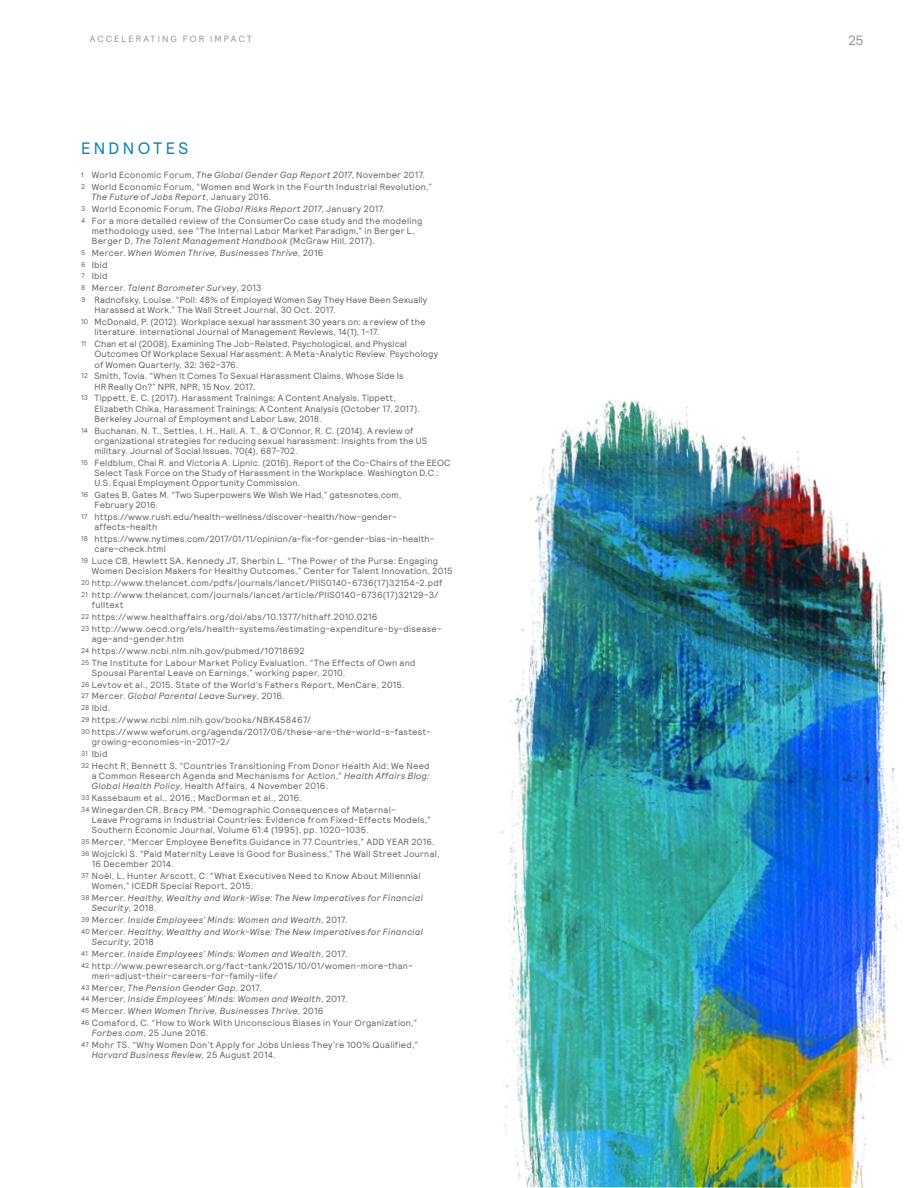
<style>
.page{position:relative;width:918px;height:1188px;background:#fff}
.page>*{position:absolute;margin:0;border:0;box-sizing:border-box;transform-origin:0 0}
.t1{font:16.5px "Relative";letter-spacing:.2em;color:#0080b3}
.t2{font:13.5px "Relative";color:#939598}
.t3{font:9px/11.9px "Relative";letter-spacing:.02em;color:#636366}
.t4{font:italic 9px/11.9px "Relative";letter-spacing:.02em;color:#636366}
.t5{font:9px "Relative";letter-spacing:.22em;color:#939598}
.s1{font-size:12px}
.s2{font-style:italic}
.s3{font-size:7.05px}
.s4{font-style:normal}
.s5{font-style:normal;font-size:7.05px}
</style>
<div class="page">
<img style="left:501px;top:400px;width:399px;height:788px">
<p class="t5" style="left:90px;top:33px;width:163px">ACCELERATING FOR IMPACT</p>
<h2 class="t2" style="left:848px;top:32px;width:17px">25</h2>
<h1 class="t1" style="left:81px;top:138px;width:109px">ENDNOTES</h1>
<p class="t3" style="left:81px;top:169px;width:353px"><span class="s1">¹</span> World Economic Forum, <span class="s2">The Global Gender Gap Report 2017</span>, November 2017.<br><span class="s3">2</span> World Economic Forum, “Women and Work in the Fourth Industrial Revolution,”</p>
<p class="t3" style="left:81px;top:191px;width:343px;text-indent:11px"><span class="s2">The Future of Jobs Report</span>, January 2016.<br><span class="s3">3</span> World Economic Forum, <span class="s2">The Global Risks Report 2017</span>, January 2017.<br><span class="s3">4</span> For a more detailed review of the ConsumerCo case study and the modeling</p>
<p class="t3" style="left:92px;top:225px;width:325px;line-height:10.2px">methodology used, see “The Internal Labor Market Paradigm,” in Berger L,<br>Berger D, <span class="s2">The Talent Management Handbook</span> (McGraw Hill, 2017).</p>
<p class="t3" style="left:81px;top:246px;width:348px"><span class="s3">5</span> Mercer. <span class="s2">When Women Thrive, Businesses Thrive</span>, 2016<br><span class="s3">6</span> Ibid<br><span class="s3">7</span> Ibid<br><span class="s3">8</span> Mercer. <span class="s2">Talent Barometer Survey</span>, 2013<br><span class="s3">9</span> Radnofsky, Louise. “Poll: 48% of Employed Women Say They Have Been Sexually</p>
<p class="t3" style="left:81px;top:304px;width:346px;text-indent:14px">Harassed at Work.” The Wall Street Journal, 30 Oct. 2017.<br><span class="s3">10</span> McDonald, P. (2012). Workplace sexual harassment 30 years on: a review of the</p>
<p class="t3" style="left:81px;top:326px;width:328px;text-indent:14px">literature. International Journal of Management Reviews, 14(1), 1-17.<br><span class="s3">11</span> Chan et al (2008), Examining The Job-Related, Psychological, and Physical</p>
<p class="t3" style="left:94px;top:349px;width:345px;line-height:10.2px">Outcomes Of Workplace Sexual Harassment: A Meta-Analytic Review. Psychology of Women Quarterly, 32: 362–376.</p>
<p class="t3" style="left:94px;top:371px;width:311px;line-height:10.2px;text-indent:-14px"><span class="s3">12</span> Smith, Tovia. “When It Comes To Sexual Harassment Claims, Whose Side Is<br>HR Really On?” NPR, NPR, 15 Nov. 2017.</p>
<p class="t3" style="left:94px;top:393px;width:327px;line-height:10.2px;text-indent:-14px"><span class="s3">13</span> Tippett, E. C. (2017). Harassment Trainings: A Content Analysis. Tippett,<br>Elizabeth Chika, Harassment Trainings: A Content Analysis (October 17, 2017).<br>Berkeley Journal of Employment and Labor Law, 2018.</p>
<p class="t3" style="left:94px;top:425px;width:334px;line-height:10.2px;text-indent:-14px"><span class="s3">14</span> Buchanan, N. T., Settles, I. H., Hall, A. T., &amp; O'Connor, R. C. (2014). A review of organizational strategies for reducing sexual harassment: Insights from the US military. Journal of Social Issues, 70(4), 687-702.</p>
<p class="t3" style="left:94px;top:457px;width:358px;line-height:10.2px;text-indent:-14px"><span class="s3">15</span> Feldblum, Chai R. and Victoria A. Lipnic. (2016). Report of the Co-Chairs of the EEOC<br>Select Task Force on the Study of Harassment in the Workplace. Washington D.C.:<br>U.S. Equal Employment Opportunity Commission.</p>
<p class="t3" style="left:94px;top:489px;width:308px;line-height:10.2px;text-indent:-14px"><span class="s3">16</span> Gates B, Gates M. “Two Superpowers We Wish We Had,” gatesnotes.com,<br>February 2016.</p>
<p class="t3" style="left:94px;top:512px;width:304px;line-height:10.2px;text-indent:-14px"><span class="s3">17</span> https://www.rush.edu/health-wellness/discover-health/how-gender&shy;affects-health</p>
<p class="t3" style="left:94px;top:534px;width:341px;line-height:10.2px;text-indent:-14px"><span class="s3">18</span> https://www.nytimes.com/2017/01/11/opinion/a-fix-for-gender-bias-in-health&shy;care-check.html</p>
<p class="t3" style="left:92px;top:556px;width:362px;line-height:10.2px;text-indent:-11px"><span class="s3">19</span> Luce CB, Hewlett SA, Kennedy JT, Sherbin L. “The Power of the Purse: Engaging<br>Women Decision Makers for Healthy Outcomes,” Center for Talent Innovation, 2015</p>
<p class="t3" style="left:81px;top:577px;width:363px"><span class="s3">20</span> http://www.thelancet.com/pdfs/journals/lancet/PIIS0140-6736(17)32154-2.pdf<br><span class="s3">21</span> http://www.thelancet.com/journals/lancet/article/PIIS0140-6736(17)32129-3/</p>
<p class="t3" style="left:81px;top:599px;width:362px;text-indent:11px">fulltext<br><span class="s3">22</span> https://www.healthaffairs.org/doi/abs/10.1377/hlthaff.2010.0216<br><span class="s3">23</span> http://www.oecd.org/els/health-systems/estimating-expenditure-by-disease-</p>
<p class="t3" style="left:81px;top:633px;width:336px;text-indent:11px">age-and-gender.htm<br><span class="s3">24</span> https://www.ncbi.nlm.nih.gov/pubmed/10718692<br><span class="s3">25</span> The Institute for Labour Market Policy Evaluation. “The Effects of Own and</p>
<p class="t3" style="left:81px;top:666px;width:351px;text-indent:11px">Spousal Parental Leave on Earnings,” working paper, 2010.<br><span class="s3">26</span> Levtov et al., 2015. State of the World’s Fathers Report, MenCare, 2015.<br><span class="s3">27</span> Mercer. <span class="s2">Global Parental Leave Survey</span>, 2016.<br><span class="s3">28</span> Ibid.<br><span class="s3">29</span> https://www.ncbi.nlm.nih.gov/books/NBK458467/<br><span class="s3">30</span> https://www.weforum.org/agenda/2017/06/these-are-the-world-s-fastest-</p>
<p class="t3" style="left:81px;top:736px;width:350px;text-indent:11px">growing-economies-in-2017-2/<br><span class="s3">31</span> Ibid<br><span class="s3">32</span> Hecht R, Bennett S. “Countries Transitioning From Donor Health Aid: We Need</p>
<p class="t3" style="left:92px;top:770px;width:339px;line-height:10.2px">a Common Research Agenda and Mechanisms for Action,” <span class="s2">Health Affairs Blog:<br>Global Health Policy</span>, Health Affairs, 4 November 2016.</p>
<p class="t3" style="left:81px;top:792px;width:316px"><span class="s3">33</span> Kassebaum et al., 2016.; MacDorman et al., 2016.<br><span class="s3">34</span> Winegarden CR, Bracy PM. “Demographic Consequences of Maternal-</p>
<p class="t3" style="left:92px;top:814px;width:341px;line-height:10.2px">Leave Programs in Industrial Countries: Evidence from Fixed-Effects Models,”<br>Southern Economic Journal, Volume 61:4 (1995), pp. 1020–1035.</p>
<p class="t3" style="left:81px;top:836px;width:360px"><span class="s3">35</span> Mercer, “Mercer Employee Benefits Guidance in 77 Countries,” ADD YEAR 2016.<br><span class="s3">36</span> Wojcicki S. “Paid Maternity Leave Is Good for Business,” The Wall Street Journal,</p>
<p class="t3" style="left:81px;top:858px;width:341px;text-indent:11px">16 December 2014.<br><span class="s3">37</span> Noël, L, Hunter Arscott, C. “What Executives Need to Know About Millennial</p>
<p class="t4" style="left:81px;top:880px;width:344px;text-indent:11px"><span class="s4">Women,” ICEDR Special Report, 2015.<br></span><span class="s5">38</span> <span class="s4">Mercer.</span> Healthy, Wealthy and Work-Wise: The New Imperatives for Financial</p>
<p class="t4" style="left:81px;top:902px;width:344px;text-indent:11px">Security<span class="s4">, 2018.<br></span><span class="s5">39</span> <span class="s4">Mercer.</span> Inside Employees’ Minds: Women and Wealth<span class="s4">, 2017.<br></span><span class="s5">40</span> <span class="s4">Mercer.</span> Healthy, Wealthy and Work-Wise: The New Imperatives for Financial</p>
<p class="t3" style="left:81px;top:936px;width:333px;text-indent:11px"><span class="s2">Security</span>, 2018<br><span class="s3">41</span> Mercer. <span class="s2">Inside Employees’ Minds: Women and Wealth</span>, 2017.<br><span class="s3">42</span> http://www.pewresearch.org/fact-tank/2015/10/01/women-more-than-</p>
<p class="t3" style="left:81px;top:969px;width:338px;text-indent:11px">men-adjust-their-careers-for-family-life/<br><span class="s3">43</span> Mercer, <span class="s2">The Pension Gender Gap</span>, 2017.<br><span class="s3">44</span> Mercer, <span class="s2">Inside Employees’ Minds: Women and Wealth</span>, 2017.<br><span class="s3">45</span> Mercer. <span class="s2">When Women Thrive, Businesses Thrive</span>, 2016<br><span class="s3">46</span> Comaford, C. “How to Work With Unconscious Biases in Your Organization,”</p>
<p class="t3" style="left:81px;top:1027px;width:339px;text-indent:11px"><span class="s2">Forbes.com</span>, 25 June 2016.<br><span class="s3">47</span> Mohr TS. “Why Women Don’t Apply for Jobs Unless They’re 100% Qualified,”</p>
<p class="t4" style="left:92px;top:1049px;width:186px">Harvard Business Review, <span class="s4">25 August 2014.</span></p>
</div>
